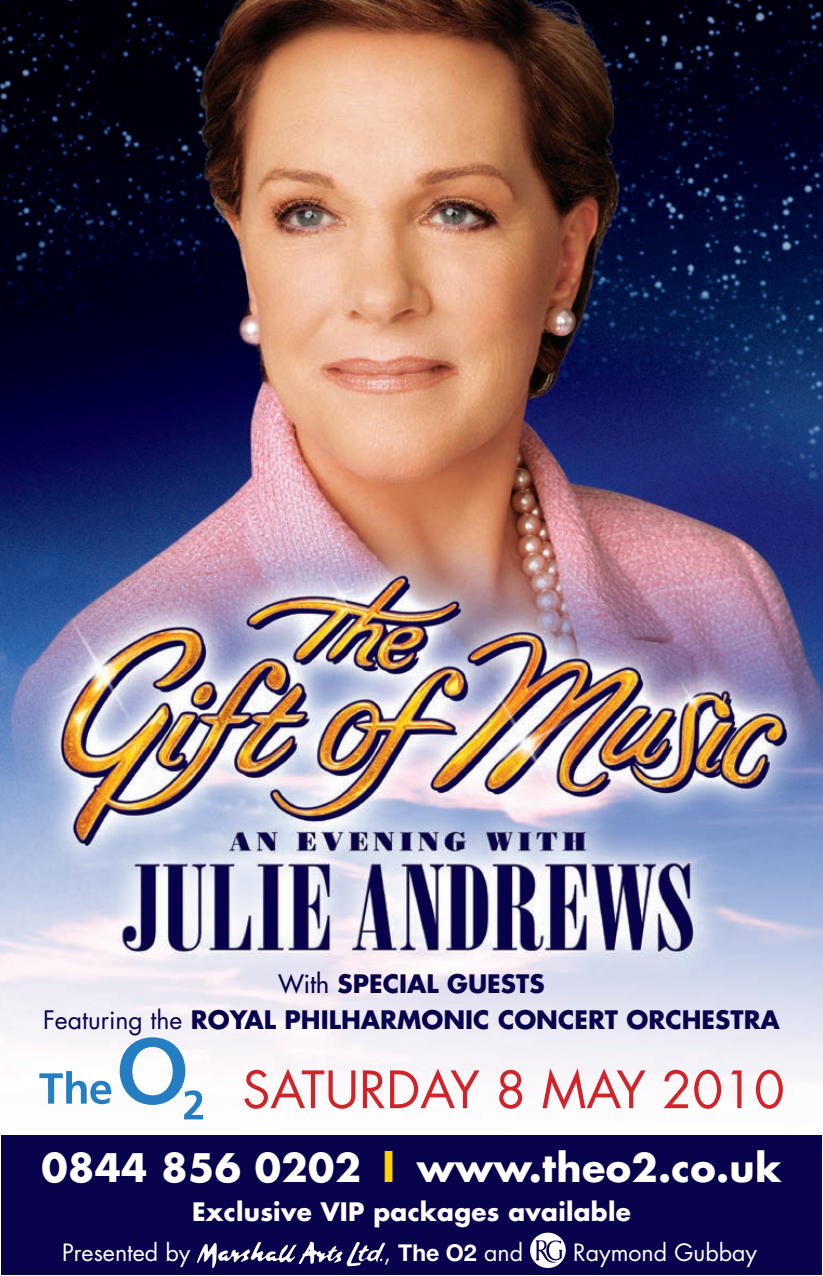
<style>
.page{position:relative;width:823px;height:1276px;background:#fff}
.page>*{position:absolute;margin:0;border:0;box-sizing:border-box;transform-origin:0 0}
.t1{font:49.95px "Futura";color:#d1232a}
.t2{font:700 38.25px "Futura";letter-spacing:.01em;color:#fff}
.t3{font:700 24.75px/36px "Futura";color:#08014c}
.t4{font:700 24.75px "Futura";letter-spacing:.01em;color:#fff}
.t5{font:23.18px "Futura";color:#fff}
.t6{font:700 23.18px "Helvetica Neue";color:#fff}
.s1{font-weight:400}
.s2{font-weight:800;color:#fed304}
.s3{font-family:"Futura";font-weight:400}
</style>
<div class="page">
<img style="left:0;top:0;width:823px;height:1275px">
<div style="left:1px;top:1135px;width:821px;height:139px;background:#08014c"></div>
<svg style="left:39px;top:1071px;width:72px;height:33px"></svg>
<svg style="left:120px;top:1037px;width:83px;height:82px"></svg>
<svg style="left:197px;top:1241px;width:189px;height:27px"></svg>
<img style="left:530px;top:1232px;width:36px;height:36px">
<p class="t3" style="left:43px;top:965px;width:602px;text-indent:235px"><span class="s1">With</span> SPECIAL Guests<br><span class="s1">Featuring the</span> Royal Philharmonic CONCERT Orc</p>
<p class="t3" style="left:682px;top:1001px;width:81px">hestra</p>
<h1 class="t1" style="left:242px;top:1055px;width:544px">SATURDAY 8 May 2010</h1>
<h2 class="t2" style="left:41px;top:1141px;width:741px">0844 856 0202 <span class="s2">|</span> www.theo2.co.uk</h2>
<p class="t4" style="left:192px;top:1194px;width:440px">Exclusive VIP packages available</p>
<p class="t5" style="left:62px;top:1237px;width:130px">Presented by</p>
<p class="t6" style="left:384px;top:1238px;width:141px"><span class="s3">,</span> The O2 <span class="s3">and</span></p>
<p class="t5" style="left:573px;top:1237px;width:185px">Raymond Gubbay</p>
</div>
